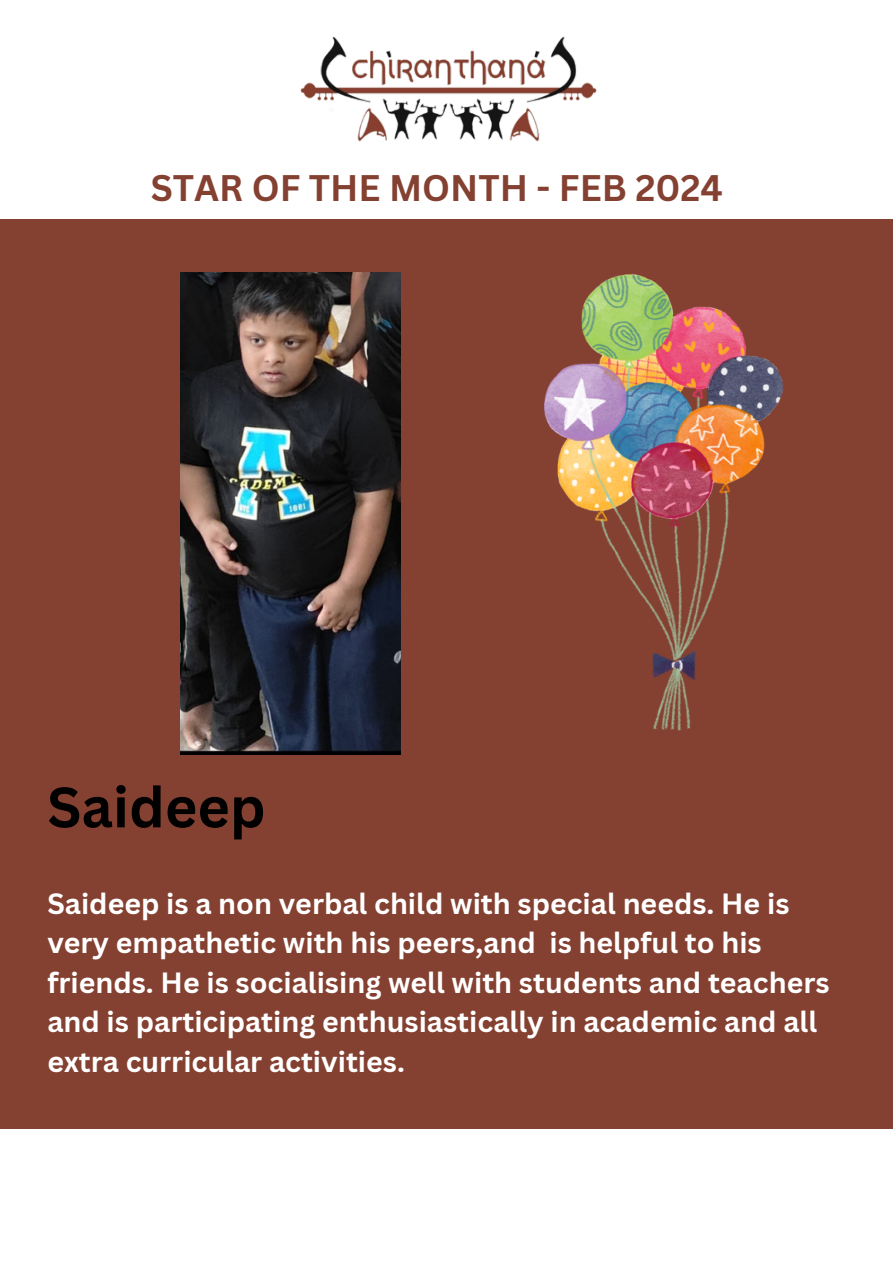
<style>
.page{position:relative;width:893px;height:1264px;background:#fff}
.page>*{position:absolute;margin:0;border:0;box-sizing:border-box;transform-origin:0 0}
.t1{font:700 55.5px "Canva Sans";color:#000}
.t2{font:700 36px "Canva Sans";color:#844131}
.t3{font:700 28.5px/39.3px "Canva Sans";color:#fff}
</style>
<div class="page">
<div style="left:0;top:220px;width:892px;height:908px;background:#844131"></div>
<img style="left:300px;top:36px;width:297px;height:106px">
<img style="left:544px;top:274px;width:239px;height:456px">
<img style="left:180px;top:272px;width:220px;height:482px">
<p class="t2" style="left:151px;top:162px;width:573px">STAR OF THE MONTH - FEB 2024</p>
<p class="t1" style="left:47px;top:768px;width:220px">Saideep</p>
<h1 class="t3" style="left:47px;top:883px;width:783px">Saideep is a non verbal child with special needs. He is very empathetic with his peers,and is helpful to his friends. He is socialising well with students and teachers and is participating enthusiastically in academic and all extra curricular activities.</h1>
</div>
